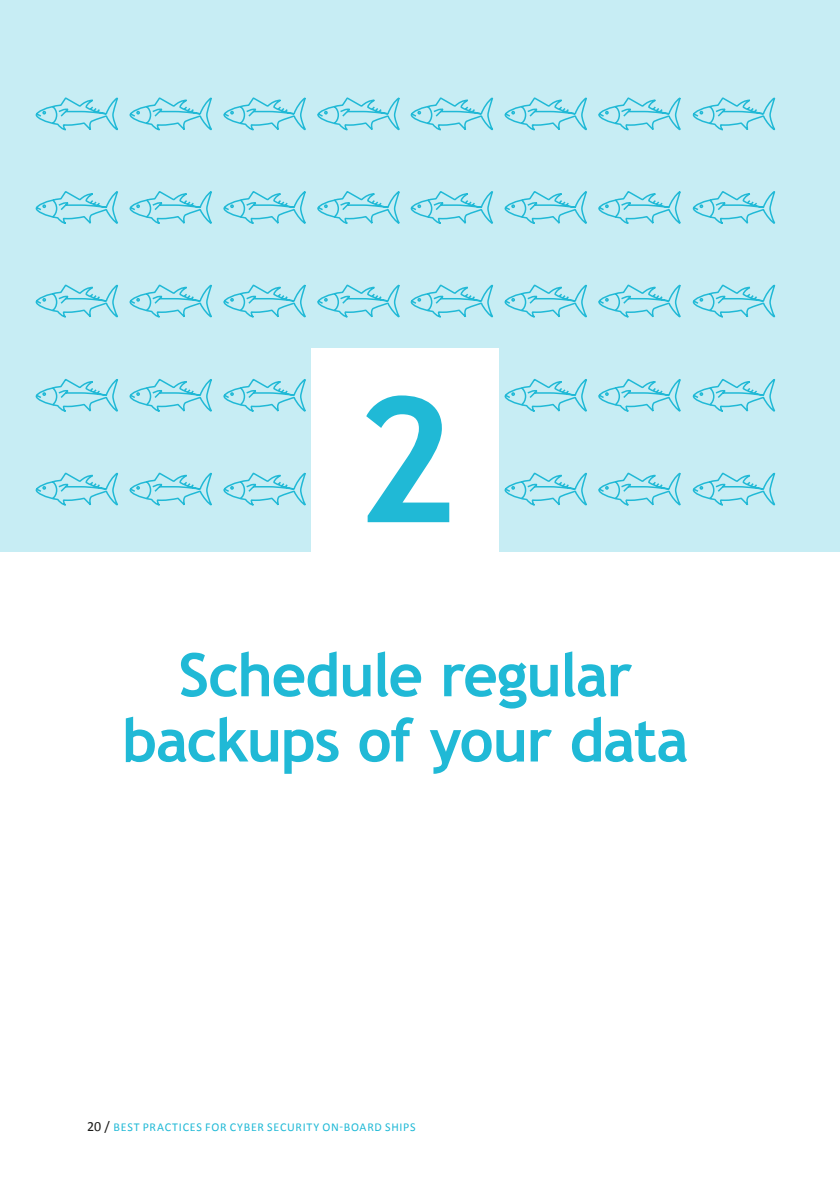
<style>
.page{position:relative;width:840px;height:1191px;background:#fff}
.page>*{position:absolute;margin:0;border:0;box-sizing:border-box;transform-origin:0 0}
.t1{font:700 174px "Trebuchet MS";color:#20b9d6}
.t2{font:700 60px/65.2px "Trebuchet MS";letter-spacing:-.025em;color:#20b9d6;text-align:center}
.t3{font:12px "Calibri";letter-spacing:.06em;color:#20b9d6}
.s1{font-size:14px;color:#1a1a18}
</style>
<div class="page">
<div style="left:0;top:0;width:839px;height:551px;background:#c7edf4"></div>
<svg style="left:35px;top:191px;width:83px;height:33px"></svg>
<svg style="left:35px;top:97px;width:83px;height:34px"></svg>
<svg style="left:35px;top:284px;width:83px;height:34px"></svg>
<svg style="left:35px;top:378px;width:83px;height:34px"></svg>
<svg style="left:35px;top:472px;width:83px;height:34px"></svg>
<svg style="left:129px;top:191px;width:83px;height:33px"></svg>
<svg style="left:129px;top:97px;width:83px;height:34px"></svg>
<svg style="left:129px;top:284px;width:83px;height:34px"></svg>
<svg style="left:129px;top:378px;width:83px;height:34px"></svg>
<svg style="left:129px;top:472px;width:83px;height:34px"></svg>
<svg style="left:223px;top:191px;width:83px;height:33px"></svg>
<svg style="left:223px;top:97px;width:83px;height:34px"></svg>
<svg style="left:223px;top:284px;width:83px;height:34px"></svg>
<svg style="left:223px;top:378px;width:83px;height:34px"></svg>
<svg style="left:223px;top:472px;width:83px;height:34px"></svg>
<svg style="left:317px;top:191px;width:83px;height:33px"></svg>
<svg style="left:317px;top:97px;width:83px;height:34px"></svg>
<svg style="left:317px;top:284px;width:83px;height:34px"></svg>
<svg style="left:410px;top:191px;width:83px;height:33px"></svg>
<svg style="left:410px;top:97px;width:84px;height:34px"></svg>
<svg style="left:410px;top:284px;width:84px;height:34px"></svg>
<svg style="left:504px;top:191px;width:83px;height:33px"></svg>
<svg style="left:504px;top:97px;width:83px;height:34px"></svg>
<svg style="left:504px;top:284px;width:83px;height:34px"></svg>
<svg style="left:504px;top:378px;width:83px;height:34px"></svg>
<svg style="left:504px;top:472px;width:83px;height:34px"></svg>
<svg style="left:598px;top:191px;width:83px;height:33px"></svg>
<svg style="left:598px;top:97px;width:83px;height:34px"></svg>
<svg style="left:598px;top:284px;width:83px;height:34px"></svg>
<svg style="left:598px;top:378px;width:83px;height:34px"></svg>
<svg style="left:598px;top:472px;width:83px;height:34px"></svg>
<svg style="left:692px;top:191px;width:84px;height:33px"></svg>
<svg style="left:692px;top:97px;width:84px;height:34px"></svg>
<svg style="left:692px;top:284px;width:84px;height:34px"></svg>
<svg style="left:692px;top:379px;width:84px;height:33px"></svg>
<svg style="left:692px;top:472px;width:84px;height:34px"></svg>
<div style="left:311px;top:348px;width:188px;height:232px;background:#fff"></div>
<h1 class="t1" style="left:354px;top:351px;width:103px">2</h1>
<h2 class="t2" style="left:122px;top:642px;width:567px">Schedule regular backups of your data</h2>
<p class="t3" style="left:87px;top:1119px;width:330px"><span class="s1">20 /</span> BEST PRACTICES FOR CYBER SECURITY ON-BOARD SHIPS</p>
</div>
